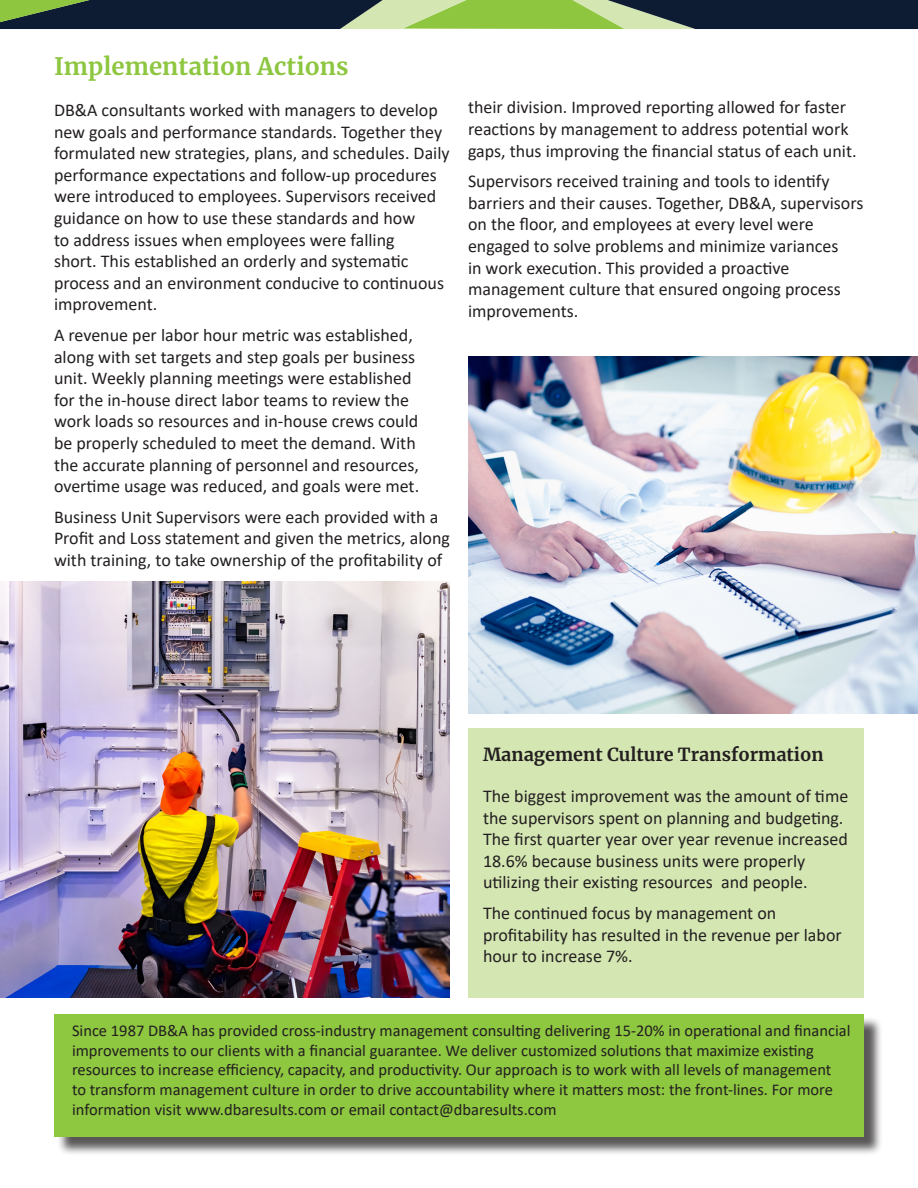
<style>
.page{position:relative;width:918px;height:1188px;background:#fff}
.page>*{position:absolute;margin:0;border:0;box-sizing:border-box;transform-origin:0 0}
.t1{font:700 24px "Merriweather";color:#8dc63f}
.Paragraph_Style_1{font:18px/21.6px "Calibri";color:#231f20}
.Paragraph_Style_1-2{font:700 18px "Merriweather";color:#231f20}
.t2{font:16.5px/19.8px "Calibri";color:#231f20}
</style>
<div class="page">
<svg style="left:0;top:0;width:918px;height:29px;background:#445d46"></svg>
<div style="left:56px;top:1017px;width:827px;height:138px;background:#231f20;opacity:.75"></div>
<div style="left:54px;top:1014px;width:810px;height:123px;background:#8ec740"></div>
<div style="left:468px;top:728px;width:396px;height:270px;background:#d4e6b2"></div>
<img style="left:0;top:581px;width:450px;height:417px">
<img style="left:468px;top:356px;width:450px;height:358px">
<p class="t1" style="left:54px;top:49px;width:296px">Implementation Actions</p>
<p class="Paragraph_Style_1" style="left:54px;top:99px;width:397px">DB&amp;A consultants worked with managers to develop new goals and performance standards. Together they formulated new strategies, plans, and schedules. Daily performance expectations and follow-up procedures were introduced to employees. Supervisors received guidance on how to use these standards and how<br>to address issues when employees were falling<br>short. This established an orderly and systematic process and an environment conducive to continuous improvement.</p>
<p class="Paragraph_Style_1" style="left:54px;top:324px;width:367px">A revenue per labor hour metric was established, along with set targets and step goals per business unit. Weekly planning meetings were established for the in-house direct labor teams to review the work loads so resources and in-house crews could be properly scheduled to meet the demand. With the accurate planning of personnel and resources, overtime usage was reduced, and goals were met.</p>
<p class="Paragraph_Style_1" style="left:54px;top:506px;width:397px">Business Unit Supervisors were each provided with a<br>Profit and Loss statement and given the metrics, along with training, to take ownership of the profitability of</p>
<p class="Paragraph_Style_1" style="left:468px;top:96px;width:390px">their division. Improved reporting allowed for faster reactions by management to address potential work gaps, thus improving the financial status of each unit.</p>
<p class="Paragraph_Style_1" style="left:468px;top:170px;width:397px">Supervisors received training and tools to identify barriers and their causes. Together, DB&amp;A, supervisors on the floor, and employees at every level were engaged to solve problems and minimize variances<br>in work execution. This provided a proactive management culture that ensured ongoing process improvements.</p>
<p class="Paragraph_Style_1-2" style="left:483px;top:742px;width:342px">Management Culture Transformation</p>
<p class="Paragraph_Style_1" style="left:483px;top:785px;width:367px">The biggest improvement was the amount of time the supervisors spent on planning and budgeting.<br>The first quarter year over year revenue increased 18.6% because business units were properly utilizing their existing resources and people.</p>
<p class="Paragraph_Style_1" style="left:483px;top:902px;width:360px">The continued focus by management on profitability has resulted in the revenue per labor hour to increase 7%.</p>
<p class="t2" style="left:72px;top:1020px;width:780px">Since 1987 DB&amp;A has provided cross-industry management consulting delivering 15-20% in operational and financial improvements to our clients with a financial guarantee. We deliver customized solutions that maximize existing resources to increase efficiency, capacity, and productivity. Our approach is to work with all levels of management<br>to transform management culture in order to drive accountability where it matters most: the front-lines. For more information visit www.dbaresults.com or email contact@dbaresults.com</p>
</div>
